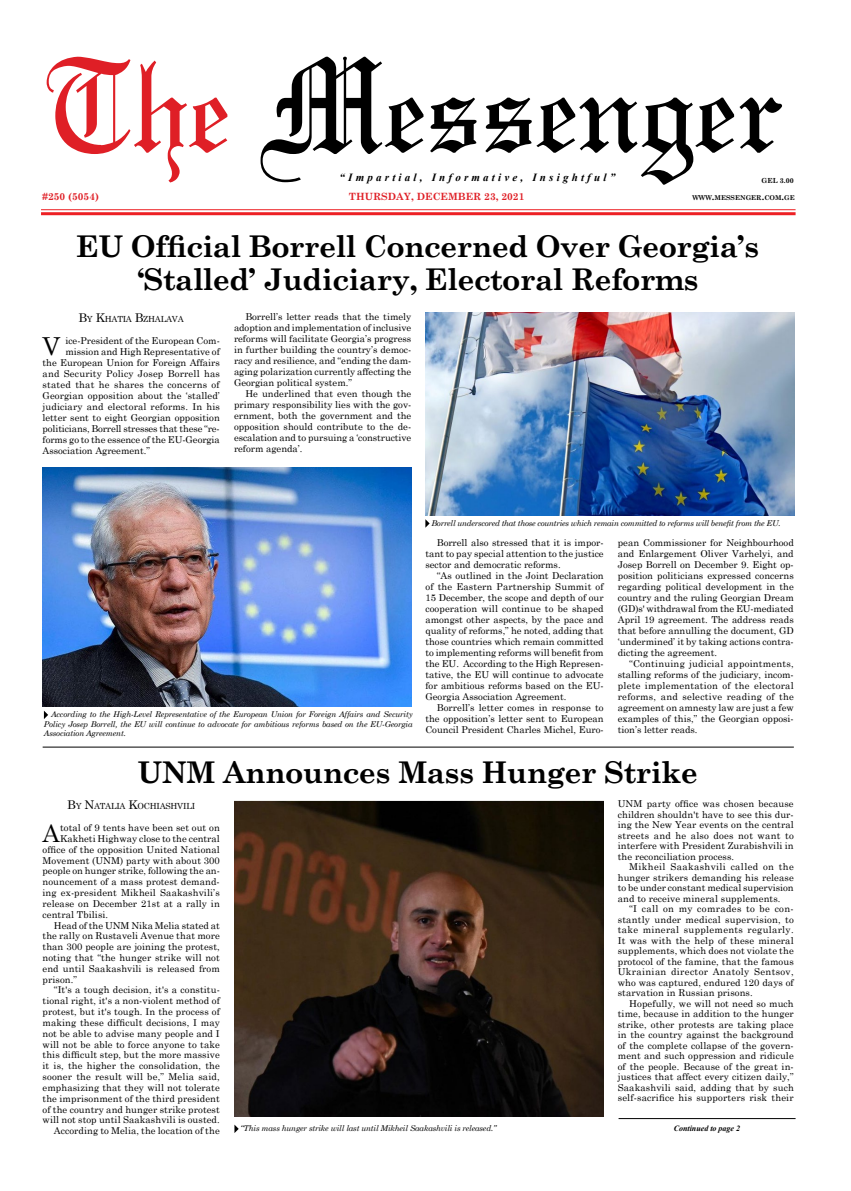
<style>
.page{position:relative;width:851px;height:1191px;background:#fff}
.page>*{position:absolute;margin:0;border:0;box-sizing:border-box;transform-origin:0 0}
.t1{font:700 30px/33px "Century Schoolbook";letter-spacing:-.02em;color:#000;text-align:center}
.t2{font:24.7px "Century Schoolbook";color:#000}
.t3{font:24px "Century Schoolbook";color:#000}
.t4{font:italic 700 11px "Times New Roman";letter-spacing:.29em;color:#000}
.t5{font:700 10px "Century Schoolbook";color:#df1f26}
.t6{font:9.5px/11px "Century Schoolbook";letter-spacing:.01em;color:#000;text-align:justify}
.t7{font:9.5px "Century Schoolbook";letter-spacing:-.01em;color:#000}
.t8{font:8.4px "Century Schoolbook";letter-spacing:-.03em;color:#000}
.t9{font:italic 8px/9.6px "Century Schoolbook";letter-spacing:-.02em;color:#000;text-align:justify}
.t10{font:italic 700 8px "Times New Roman";color:#000}
.t11{font:700 7px "Century Schoolbook";color:#000}
.t12{font:700 6.7px "Century Schoolbook";color:#000}
.s1{font-size:9.5px}
.s2{font-size:12px}
</style>
<div class="page">
<svg style="left:260px;top:57px;width:522px;height:128px"></svg>
<svg style="left:47px;top:57px;width:180px;height:125px"></svg>
<hr style="left:41px;top:209px;width:754px;height:1px;background:#ed2024">
<hr style="left:41px;top:212px;width:754px;height:3px;background:#ed2024">
<hr style="left:618px;top:1118px;width:177px;height:1px;background:#000">
<img style="left:43px;top:467px;width:368px;height:239px">
<img style="left:425px;top:313px;width:369px;height:202px">
<svg style="left:425px;top:519px;width:4px;height:9px"></svg>
<svg style="left:44px;top:711px;width:4px;height:8px"></svg>
<svg style="left:234px;top:1124px;width:5px;height:9px"></svg>
<hr style="left:43px;top:746px;width:750px;height:1px;background:#000">
<img style="left:234px;top:800px;width:369px;height:316px">
<p class="t4" style="left:339px;top:169px;width:277px">“Impartial, Informative, Insightful”</p>
<p class="t5" style="left:42px;top:189px;width:58px">#250 (5054)</p>
<p class="t5" style="left:349px;top:189px;width:177px">THURSDAY, DECEMBER 23, 2021</p>
<p class="t11" style="left:761px;top:175px;width:34px">GEL 3.00</p>
<p class="t12" style="left:692px;top:192px;width:104px">WWW<span class="s1">.</span>MESSENGER<span class="s1">.</span>COM<span class="s1">.</span>GE</p>
<h1 class="t1" style="left:76px;top:228px;width:684px">EU Official Borrell Concerned Over Georgia’s ‘Stalled’ Judiciary, Electoral Reforms</h1>
<p class="t8" style="left:78px;top:311px;width:107px"><span class="s2">B</span>Y <span class="s2">K</span>HATIA <span class="s2">B</span>ZHALAVA</p>
<h2 class="t2" style="left:43px;top:325px;width:19px">V</h2>
<p class="t6" style="left:65px;top:334px;width:156px">ice-President of the European Com-</p>
<p class="t6" style="left:65px;top:345px;width:156px">mission and High Representative of</p>
<p class="t6" style="left:43px;top:356px;width:179px">the European Union for Foreign Affairs</p>
<p class="t6" style="left:43px;top:367px;width:179px">and Security Policy Josep Borrell has</p>
<p class="t6" style="left:43px;top:378px;width:179px">stated that he shares the concerns of</p>
<p class="t6" style="left:43px;top:389px;width:179px">Georgian opposition about the ‘stalled’</p>
<p class="t6" style="left:43px;top:400px;width:179px">judiciary and electoral reforms. In his</p>
<p class="t6" style="left:43px;top:411px;width:179px">letter sent to eight Georgian opposition</p>
<p class="t7" style="left:43px;top:420px;width:179px">politicians, Borrell stresses that these “re-</p>
<p class="t6" style="left:43px;top:433px;width:179px">forms go to the essence of the EU-Georgia</p>
<p class="t6" style="left:43px;top:444px;width:109px">Association Agreement.”</p>
<p class="t6" style="left:234px;top:310px;width:179px;text-indent:11px">Borrell’s letter reads that the timely adoption and implementation of inclusive reforms will facilitate Georgia’s progress in further building the country’s democ&shy;racy and resilience, and “ending the dam&shy;aging polarization currently affecting the Georgian political system.”</p>
<p class="t6" style="left:234px;top:387px;width:179px;text-indent:11px">He underlined that even though the primary responsibility lies with the gov&shy;ernment, both the government and the opposition should contribute to the de&shy;escalation and to pursuing a ‘constructive reform agenda’.</p>
<p class="t9" style="left:431px;top:517px;width:350px">Borrell underscored that those countries which remain committed to reforms will benefit from the EU.</p>
<p class="t6" style="left:617px;top:536px;width:177px">pean Commissioner for Neighbourhood and Enlargement Oliver Varhelyi, and Josep Borrell on December 9. Eight op&shy;position politicians expressed concerns regarding political development in the country and the ruling Georgian Dream (GD)s' withdrawal from the EU-mediated April 19 agreement. The address reads that before annulling the document, GD ‘undermined’ it by taking actions contra&shy;dicting the agreement.</p>
<p class="t6" style="left:617px;top:657px;width:177px;text-indent:11px">“Continuing judicial appointments, stalling reforms of the judiciary, incom&shy;plete implementation of the electoral reforms, and selective reading of the agreement on amnesty law are just a few examples of this,” the Georgian opposi&shy;tion’s letter reads.</p>
<h1 class="t1" style="left:137px;top:754px;width:562px">UNM Announces Mass Hunger Strike</h1>
<p class="t8" style="left:67px;top:799px;width:129px"><span class="s2">B</span>Y <span class="s2">N</span>ATALIA <span class="s2">K</span>OCHIASHVILI</p>
<p class="t6" style="left:425px;top:536px;width:180px;text-indent:11px">Borrell also stressed that it is impor&shy;tant to pay special attention to the justice sector and democratic reforms.</p>
<p class="t6" style="left:425px;top:569px;width:180px;text-indent:11px">“As outlined in the Joint Declaration of the Eastern Partnership Summit of 15 December, the scope and depth of our cooperation will continue to be shaped amongst other aspects, by the pace and quality of reforms,” he noted, adding that those countries which remain committed to implementing reforms will benefit from the EU. According to the High Represen&shy;tative, the EU will continue to advocate for ambitious reforms based on the EU-Georgia Association Agreement.</p>
<p class="t6" style="left:425px;top:701px;width:180px;text-indent:11px">Borrell’s letter comes in response to the opposition’s letter sent to European Council President Charles Michel, Euro-</p>
<p class="t9" style="left:44px;top:709px;width:370px;text-indent:7px">According to the High-Level Representative of the European Union for Foreign Affairs and Security Policy Josep Borrell, the EU will continue to advocate for ambitious reforms based on the EU-Georgia Association Agreement.</p>
<p class="t6" style="left:617px;top:798px;width:177px;line-height:10.5px">UNM party office was chosen because children shouldn't have to see this dur&shy;ing the New Year events on the central streets and he also does not want to interfere with President Zurabishvili in the reconciliation process.</p>
<p class="t6" style="left:617px;top:861px;width:177px;line-height:10.5px;text-indent:11px">Mikheil Saakashvili called on the hunger strikers demanding his release to be under constant medical supervision and to receive mineral supplements.</p>
<p class="t6" style="left:617px;top:903px;width:177px;line-height:10.5px;text-indent:11px">“I call on my comrades to be con&shy;stantly under medical supervision, to take mineral supplements regularly.<br>It was with the help of these mineral supplements, which does not violate the protocol of the famine, that the famous Ukrainian director Anatoly Sentsov, who was captured, endured 120 days of starvation in Russian prisons.</p>
<p class="t6" style="left:617px;top:997px;width:177px;line-height:10.5px;text-indent:11px">Hopefully, we will not need so much time, because in addition to the hunger strike, other protests are taking place in the country against the background of the complete collapse of the govern&shy;ment and such oppression and ridicule of the people. Because of the great in&shy;justices that affect every citizen daily,” Saakashvili said, adding that by such self-sacrifice his supporters risk their</p>
<h3 class="t3" style="left:43px;top:813px;width:19px">A</h3>
<p class="t6" style="left:60px;top:821px;width:161px">total of 9 tents have been set out on</p>
<p class="t6" style="left:60px;top:832px;width:161px">Kakheti Highway close to the central</p>
<p class="t6" style="left:43px;top:843px;width:179px">office of the opposition United National</p>
<p class="t6" style="left:43px;top:854px;width:179px">Movement (UNM) party with about 300</p>
<p class="t6" style="left:43px;top:864px;width:179px">people on hunger strike, following the an-</p>
<p class="t6" style="left:43px;top:875px;width:179px">nouncement of a mass protest demand-</p>
<p class="t6" style="left:43px;top:886px;width:179px">ing ex-president Mikheil Saakashvili’s</p>
<p class="t6" style="left:43px;top:897px;width:179px">release on December 21st at a rally in</p>
<p class="t6" style="left:43px;top:908px;width:67px">central Tbilisi.</p>
<p class="t6" style="left:54px;top:918px;width:167px">Head of the UNM Nika Melia stated at</p>
<p class="t6" style="left:43px;top:929px;width:179px">the rally on Rustaveli Avenue that more</p>
<p class="t6" style="left:43px;top:940px;width:179px">than 300 people are joining the protest,</p>
<p class="t6" style="left:43px;top:951px;width:179px">noting that “the hunger strike will not</p>
<p class="t6" style="left:43px;top:962px;width:179px">end until Saakashvili is released from</p>
<p class="t6" style="left:43px;top:973px;width:36px">prison.”</p>
<p class="t6" style="left:54px;top:983px;width:167px">“It's a tough decision, it's a constitu-</p>
<p class="t6" style="left:43px;top:994px;width:179px">tional right, it's a non-violent method of</p>
<p class="t6" style="left:43px;top:1005px;width:179px">protest, but it's tough. In the process of</p>
<p class="t6" style="left:43px;top:1016px;width:179px">making these difficult decisions, I may</p>
<p class="t6" style="left:43px;top:1027px;width:179px">not be able to advise many people and I</p>
<p class="t6" style="left:43px;top:1037px;width:179px">will not be able to force anyone to take</p>
<p class="t6" style="left:43px;top:1048px;width:179px">this difficult step, but the more massive</p>
<p class="t6" style="left:43px;top:1059px;width:179px">it is, the higher the consolidation, the</p>
<p class="t6" style="left:43px;top:1070px;width:179px">sooner the result will be,” Melia said,</p>
<p class="t6" style="left:43px;top:1081px;width:179px">emphasizing that they will not tolerate</p>
<p class="t6" style="left:43px;top:1092px;width:179px">the imprisonment of the third president</p>
<p class="t6" style="left:43px;top:1102px;width:179px">of the country and hunger strike protest</p>
<p class="t6" style="left:43px;top:1113px;width:179px">will not stop until Saakashvili is ousted.</p>
<p class="t6" style="left:54px;top:1124px;width:167px">According to Melia, the location of the</p>
<p class="t9" style="left:240px;top:1123px;width:257px">“This mass hunger strike will last until Mikheil Saakashvili is released.”</p>
<p class="t10" style="left:673px;top:1122px;width:68px">Continued to page 2</p>
</div>
